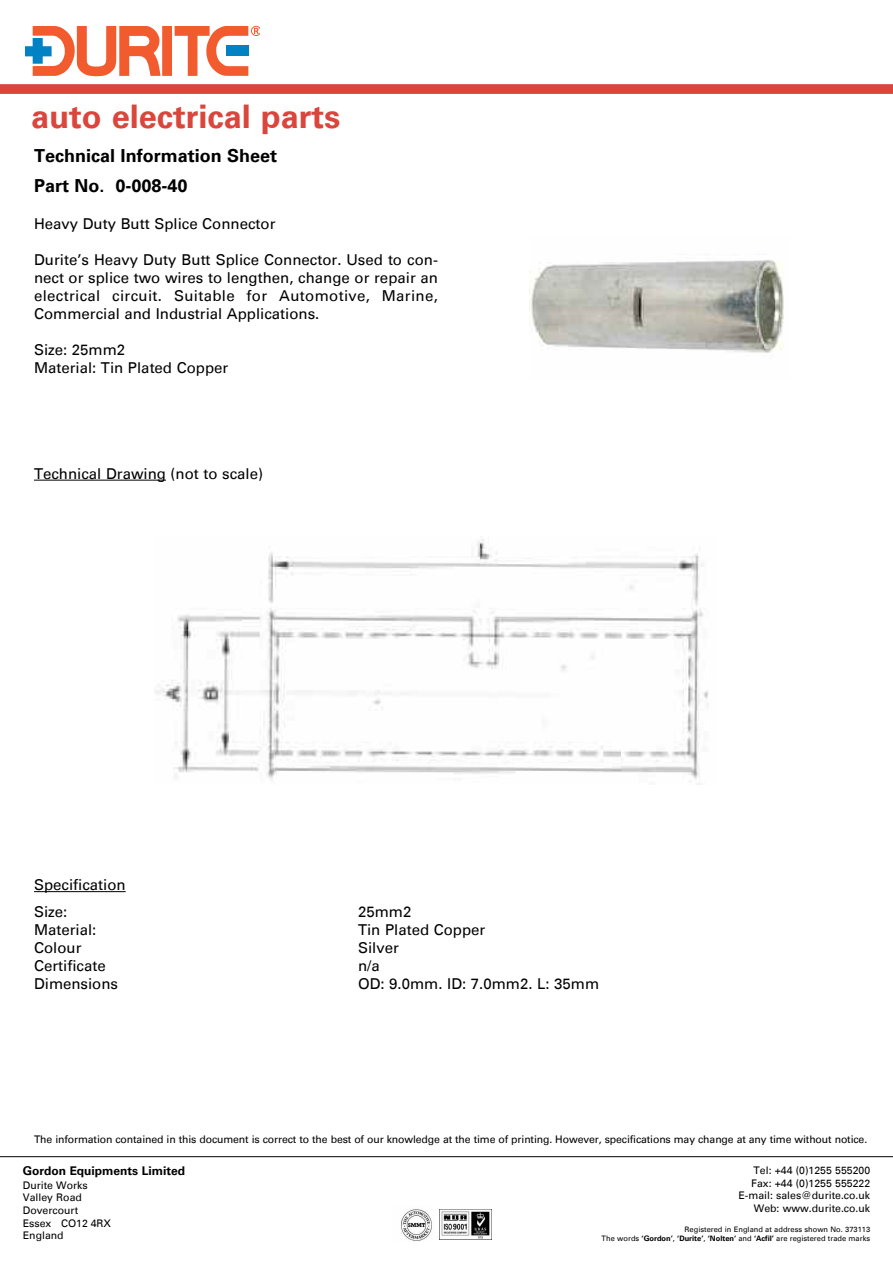
<style>
.page{position:relative;width:893px;height:1263px;background:#fff}
.page>*{position:absolute;margin:0;border:0;box-sizing:border-box;transform-origin:0 0}
.t1{font:700 32.55px "Univers Com 65";color:#da453c}
.t2{font:700 18px/29.7px "Univers Com 65";color:#000}
.t3{font:15px/18px "Univers Com 55 Roman";color:#000}
.t4{font:700 12px "Univers Com 65";color:#000}
.t5{font:10.5px/12.6px "Univers Com 55 Roman";letter-spacing:-.01em;color:#000}
.t6{font:7.5px/9px "Univers Com 55 Roman";color:#000;text-align:right}
.s1{font-family:"Univers Com 65";font-weight:700}
</style>
<div class="page">
<div style="left:0;top:84px;width:893px;height:10px;background:#da453c"></div>
<img style="left:401px;top:1209px;width:31px;height:32px">
<img style="left:439px;top:1210px;width:53px;height:30px">
<div style="left:162px;top:26px;width:10px;height:50px;background:#f15b2e"></div>
<svg style="left:175px;top:26px;width:85px;height:50px"></svg>
<svg style="left:26px;top:26px;width:135px;height:50px"></svg>
<hr style="left:0;top:1156px;width:893px;height:1px;background:#000">
<img style="left:530px;top:259px;width:254px;height:94px">
<img style="left:155px;top:539px;width:553px;height:245px">
<hr style="left:34px;top:891px;width:92px;height:1px;background:#000">
<hr style="left:34px;top:480px;width:132px;height:1px;background:#000">
<h1 class="t1" style="left:31px;top:105px;width:311px">auto electrical parts</h1>
<p class="t2" style="left:34px;top:143px;width:245px">Technical Information Sheet<br>Part No. 0-008-40</p>
<p class="t3" style="left:34px;top:217px;width:243px">Heavy Duty Butt Splice Connector</p>
<p class="t3" style="left:34px;top:253px;width:405px;text-align:justify">Durite’s Heavy Duty Butt Splice Connector. Used to con&shy;nect or splice two wires to lengthen, change or repair an electrical circuit. Suitable for Automotive, Marine, Commercial and Industrial Applications.</p>
<p class="t3" style="left:34px;top:343px;width:196px">Size: 25mm2<br>Material: Tin Plated Copper</p>
<p class="t3" style="left:34px;top:466px;width:231px">Technical Drawing (not to scale)</p>
<p class="t3" style="left:34px;top:873px;width:93px;line-height:27px">Specification<br>Size:</p>
<p class="t3" style="left:358px;top:905px;width:55px">25mm2</p>
<p class="t3" style="left:34px;top:923px;width:64px">Material:</p>
<p class="t3" style="left:358px;top:923px;width:129px">Tin Plated Copper</p>
<p class="t3" style="left:34px;top:941px;width:49px">Colour</p>
<p class="t3" style="left:358px;top:941px;width:42px">Silver</p>
<p class="t3" style="left:34px;top:959px;width:73px">Certificate</p>
<p class="t3" style="left:358px;top:959px;width:23px">n/a</p>
<p class="t3" style="left:34px;top:977px;width:86px">Dimensions</p>
<p class="t3" style="left:358px;top:977px;width:243px">OD: 9.0mm. ID: 7.0mm2. L: 35mm</p>
<p class="t5" style="left:34px;top:1134px;width:835px">The information contained in this document is correct to the best of our knowledge at the time of printing. However, specifications may change at any time without notice.</p>
<p class="t4" style="left:23px;top:1167px;width:164px">Gordon Equipments Limited</p>
<p class="t5" style="left:23px;top:1180px;width:90px">Durite Works<br>Valley Road<br>Dovercourt<br>Essex CO12 4RX<br>England</p>
<p class="t5" style="left:738px;top:1165px;width:133px;text-align:right">Tel: +44 (0)1255 555200<br>Fax: +44 (0)1255 555222<br>E-mail: sales@durite.co.uk<br>Web: www.durite.co.uk</p>
<p class="t6" style="left:602px;top:1225px;width:270px">Registered in England at address shown No. 373113<br>The words <span class="s1">‘Gordon’</span>, <span class="s1">‘Durite’</span>, <span class="s1">‘Nolten’</span> and <span class="s1">‘Acfil’</span> are registered trade marks</p>
</div>
